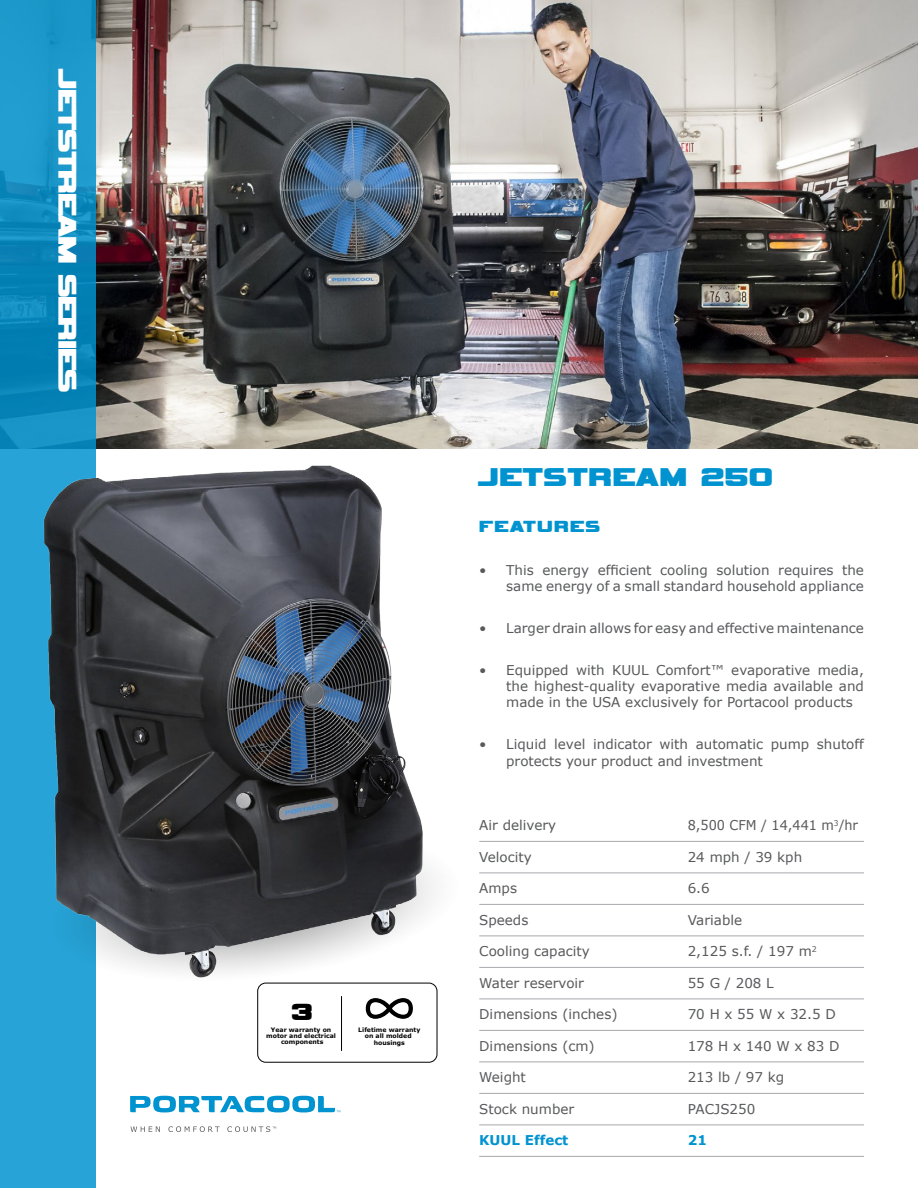
<style>
.page{position:relative;width:918px;height:1188px;background:#fff}
.page>*{position:absolute;margin:0;border:0;box-sizing:border-box;transform-origin:0 0}
.t1{font:36px "Vipnagorgialla";letter-spacing:-.03em;color:#fff}
.Body{font:36px "Vipnagorgialla";letter-spacing:.02em;color:#0093d0}
.t2{font:32.55px "Vipnagorgialla";color:#000}
.Body-2{font:22.5px "Vipnagorgialla";letter-spacing:.06em;color:#0093d0}
.t3{font:13.5px/16.2px "Verdana";color:#58595b;text-align:right}
.t4{font:13.5px "Verdana";color:#58595b;scale:.95 1}
.t5{font:700 13.5px "Verdana";color:#0093d0}
.t6{font:700 6.15px/6.1px "Verdana";color:#000;text-align:center}
</style>
<div class="page">
<img style="left:96px;top:0;width:822px;height:448px">
<svg style="left:0;top:0;width:96px;height:1188px;background:#1893c6"></svg>
<svg style="left:130px;top:1096px;width:210px;height:16px"></svg>
<svg style="left:130px;top:1126px;width:30px;height:6px"></svg>
<svg style="left:168px;top:1126px;width:52px;height:6px"></svg>
<svg style="left:227px;top:1126px;width:49px;height:6px"></svg>
<img style="left:0;top:447px;width:537px;height:568px">
<hr style="left:479px;top:841px;width:385px;height:1px;background:#a7a9ac">
<hr style="left:479px;top:873px;width:385px;height:1px;background:#a7a9ac">
<hr style="left:479px;top:904px;width:385px;height:1px;background:#a7a9ac">
<hr style="left:479px;top:936px;width:385px;height:1px;background:#a7a9ac">
<hr style="left:479px;top:967px;width:385px;height:1px;background:#a7a9ac">
<hr style="left:479px;top:999px;width:385px;height:1px;background:#a7a9ac">
<hr style="left:479px;top:1030px;width:385px;height:1px;background:#a7a9ac">
<hr style="left:479px;top:1062px;width:385px;height:1px;background:#a7a9ac">
<hr style="left:479px;top:1093px;width:385px;height:1px;background:#a7a9ac">
<hr style="left:479px;top:1125px;width:385px;height:1px;background:#a7a9ac">
<hr style="left:479px;top:1156px;width:385px;height:1px;background:#a7a9ac">
<div style="left:257px;top:983px;width:180px;height:80px;border:1px solid #000;border-radius:8px"></div>
<svg style="left:366px;top:998px;width:47px;height:21px"></svg>
<hr style="left:341px;top:996px;width:1px;height:55px;background:#000">
<p class="t1" style="left:83px;top:68px;width:326px;rotate:90deg">JETSTREAM SERIES</p>
<p class="t2" style="left:291px;top:997px;width:23px">3</p>
<p class="t6" style="left:266px;top:1026px;width:71px">Year warranty on motor and electrical components</p>
<p class="t6" style="left:358px;top:1027px;width:64px">Lifetime warranty on all molded housings</p>
<p class="Body" style="left:477px;top:461px;width:297px">JETSTREAM 250</p>
<p class="Body-2" style="left:479px;top:517px;width:122px">FEATURES</p>
<p class="t3" style="left:479px;top:561px;width:386px">• This energy efficient cooling solution requires the same energy of a small standard household appliance</p>
<p class="t3" style="left:479px;top:620px;width:386px">• Larger drain allows for easy and effective maintenance</p>
<p class="t3" style="left:506px;top:662px;width:359px;text-align:justify;text-indent:-27px">• Equipped with KUUL Comfort™ evaporative media, the highest-quality evaporative media available and made in the USA exclusively for Portacool products</p>
<p class="t3" style="left:506px;top:736px;width:359px;text-align:left;text-indent:-27px">• Liquid level indicator with automatic pump shutoff protects your product and investment</p>
<p class="t3" style="left:479px;top:817px;width:78px">Air delivery</p>
<p class="t4" style="left:688px;top:816px;width:181px">8,500 CFM / 14,441 m<sup>3</sup>/hr</p>
<p class="t3" style="left:479px;top:849px;width:54px">Velocity</p>
<p class="t3" style="left:688px;top:849px;width:116px">24 mph / 39 kph</p>
<p class="t3" style="left:479px;top:880px;width:39px">Amps</p>
<p class="t3" style="left:688px;top:880px;width:24px">6.6</p>
<p class="t3" style="left:479px;top:912px;width:51px">Speeds</p>
<p class="t3" style="left:688px;top:912px;width:56px">Variable</p>
<p class="t3" style="left:479px;top:943px;width:112px">Cooling capacity</p>
<p class="t3" style="left:688px;top:943px;width:131px">2,125 s.f. / 197 m<sup>2</sup></p>
<p class="t3" style="left:479px;top:975px;width:106px">Water reservoir</p>
<p class="t3" style="left:688px;top:975px;width:88px">55 G / 208 L</p>
<p class="t3" style="left:479px;top:1006px;width:140px">Dimensions (inches)</p>
<p class="t3" style="left:688px;top:1006px;width:150px">70 H x 55 W x 32.5 D</p>
<p class="t3" style="left:479px;top:1038px;width:117px">Dimensions (cm)</p>
<p class="t3" style="left:688px;top:1038px;width:153px">178 H x 140 W x 83 D</p>
<p class="t3" style="left:479px;top:1069px;width:48px">Weight</p>
<p class="t3" style="left:688px;top:1069px;width:98px">213 lb / 97 kg</p>
<p class="t3" style="left:479px;top:1101px;width:96px">Stock number</p>
<p class="t3" style="left:688px;top:1101px;width:69px">PACJS250</p>
<p class="t5" style="left:479px;top:1131px;width:91px">KUUL Effect</p>
<p class="t5" style="left:688px;top:1131px;width:21px">21</p>
</div>
